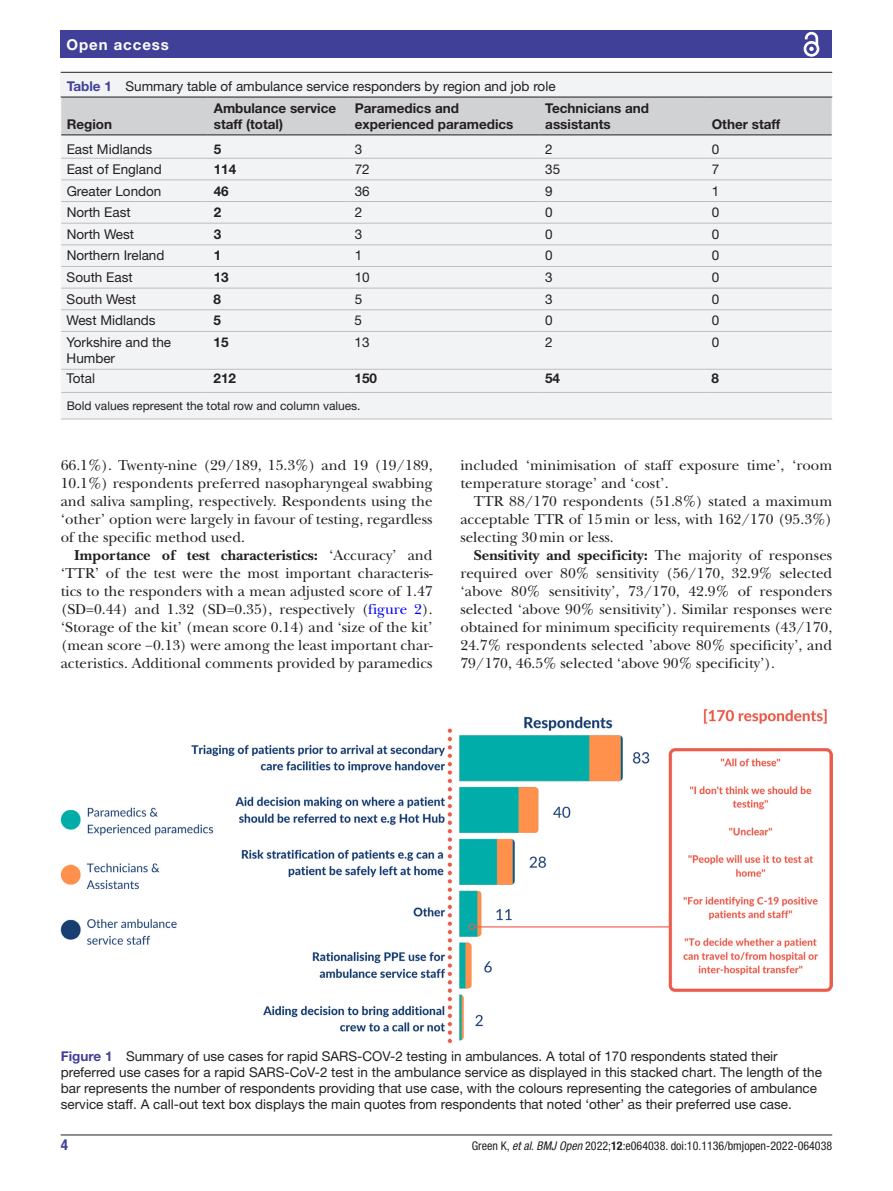
<style>
.page{position:relative;width:893px;height:1191px;background:#fff}
.page>*{position:absolute;margin:0;border:0;box-sizing:border-box;transform-origin:0 0}
.t1{font:15px/18px "New Baskerville";color:#231f20;text-align:justify}
.t2{font:700 15px "Helvetica Neue LT Std";letter-spacing:.065em;color:#fff}
.t3{font:700 condensed 15px "Helvetica Neue LT Std";color:#414099}
.t4{font:13.5px/16.2px "Helvetica Neue LT Std";color:#231f20}
.t5{font:700 13.5px/16.2px "Helvetica Neue LT Std";color:#231f20}
.t6{font:condensed 12px "Helvetica Neue LT Std";color:#231f20}
.t7{font:12px "Helvetica Neue LT Std";color:#231f20}
.s1{font-weight:700;color:#414099}
.s2{font-weight:700}
.s3{color:#00f}
.s4{font-style:italic}
</style>
<div class="page">
<hr style="left:61px;top:1134px;width:771px;height:1px;background:#231f20">
<div style="left:61px;top:31px;width:771px;height:27px;background:#414099"></div>
<svg style="left:803px;top:31px;width:17px;height:26px"></svg>
<div style="left:61px;top:73px;width:771px;height:346px;background:#f2f3f4"></div>
<hr style="left:61px;top:72px;width:771px;height:1px;background:#231f20">
<hr style="left:61px;top:331px;width:147px;height:1px;background:#bcbdc0">
<hr style="left:208px;top:331px;width:141px;height:1px;background:#bcbdc0">
<hr style="left:349px;top:331px;width:190px;height:1px;background:#bcbdc0">
<hr style="left:539px;top:331px;width:167px;height:1px;background:#bcbdc0">
<hr style="left:706px;top:331px;width:126px;height:1px;background:#bcbdc0">
<hr style="left:61px;top:369px;width:147px;height:1px;background:#bcbdc0">
<hr style="left:208px;top:369px;width:141px;height:1px;background:#bcbdc0">
<hr style="left:208px;top:392px;width:141px;height:1px;background:#bcbdc0">
<hr style="left:349px;top:369px;width:190px;height:1px;background:#bcbdc0">
<hr style="left:349px;top:392px;width:190px;height:1px;background:#bcbdc0">
<hr style="left:539px;top:369px;width:167px;height:1px;background:#bcbdc0">
<hr style="left:539px;top:392px;width:167px;height:1px;background:#bcbdc0">
<hr style="left:706px;top:369px;width:126px;height:1px;background:#bcbdc0">
<hr style="left:706px;top:392px;width:126px;height:1px;background:#bcbdc0">
<hr style="left:61px;top:392px;width:147px;height:1px;background:#bcbdc0">
<hr style="left:61px;top:419px;width:147px;height:1px;background:#bcbdc0">
<hr style="left:208px;top:419px;width:141px;height:1px;background:#bcbdc0">
<hr style="left:349px;top:419px;width:190px;height:1px;background:#bcbdc0">
<hr style="left:539px;top:419px;width:167px;height:1px;background:#bcbdc0">
<hr style="left:706px;top:419px;width:126px;height:1px;background:#bcbdc0">
<svg style="left:60px;top:97px;width:773px;height:214px"></svg>
<img style="left:61px;top:709px;width:771px;height:334px">
<p class="t2" style="left:66px;top:35px;width:104px">Open access</p>
<p class="t4" style="left:67px;top:78px;width:490px"><span class="s1">Table 1</span> Summary table of ambulance service responders by region and job role</p>
<p class="t5" style="left:67px;top:116px;width:47px">Region</p>
<p class="t5" style="left:214px;top:99px;width:124px">Ambulance service staff (total)</p>
<p class="t5" style="left:355px;top:99px;width:160px">Paramedics and experienced paramedics</p>
<p class="t5" style="left:545px;top:99px;width:105px">Technicians and assistants</p>
<p class="t5" style="left:712px;top:116px;width:70px">Other staff</p>
<p class="t4" style="left:67px;top:141px;width:87px">East Midlands</p>
<p class="t5" style="left:214px;top:140px;width:9px">5</p>
<p class="t4" style="left:355px;top:141px;width:9px">3</p>
<p class="t4" style="left:545px;top:141px;width:9px">2</p>
<p class="t4" style="left:712px;top:141px;width:9px">0</p>
<p class="t4" style="left:67px;top:161px;width:97px">East of England</p>
<p class="t5" style="left:214px;top:161px;width:24px">114</p>
<p class="t4" style="left:355px;top:161px;width:17px">72</p>
<p class="t4" style="left:545px;top:161px;width:17px">35</p>
<p class="t4" style="left:712px;top:161px;width:9px">7</p>
<p class="t4" style="left:67px;top:182px;width:96px">Greater London</p>
<p class="t5" style="left:214px;top:182px;width:17px">46</p>
<p class="t4" style="left:355px;top:182px;width:17px">36</p>
<p class="t4" style="left:545px;top:182px;width:9px">9</p>
<p class="t4" style="left:712px;top:182px;width:9px">1</p>
<p class="t4" style="left:67px;top:204px;width:66px">North East</p>
<p class="t5" style="left:214px;top:204px;width:9px">2</p>
<p class="t4" style="left:355px;top:204px;width:9px">2</p>
<p class="t4" style="left:545px;top:204px;width:9px">0</p>
<p class="t4" style="left:712px;top:204px;width:9px">0</p>
<p class="t4" style="left:67px;top:226px;width:69px">North West</p>
<p class="t5" style="left:214px;top:226px;width:9px">3</p>
<p class="t4" style="left:355px;top:226px;width:9px">3</p>
<p class="t4" style="left:545px;top:226px;width:9px">0</p>
<p class="t4" style="left:712px;top:226px;width:9px">0</p>
<p class="t4" style="left:67px;top:247px;width:99px">Northern Ireland</p>
<p class="t5" style="left:214px;top:247px;width:9px">1</p>
<p class="t4" style="left:355px;top:247px;width:9px">1</p>
<p class="t4" style="left:545px;top:247px;width:9px">0</p>
<p class="t4" style="left:712px;top:247px;width:9px">0</p>
<p class="t4" style="left:67px;top:269px;width:68px">South East</p>
<p class="t5" style="left:214px;top:269px;width:17px">13</p>
<p class="t4" style="left:355px;top:269px;width:17px">10</p>
<p class="t4" style="left:545px;top:269px;width:9px">3</p>
<p class="t4" style="left:712px;top:269px;width:9px">0</p>
<p class="t4" style="left:67px;top:291px;width:71px">South West</p>
<p class="t5" style="left:214px;top:290px;width:9px">8</p>
<p class="t4" style="left:355px;top:291px;width:9px">5</p>
<p class="t4" style="left:545px;top:291px;width:9px">3</p>
<p class="t4" style="left:712px;top:291px;width:9px">0</p>
<p class="t4" style="left:67px;top:312px;width:91px">West Midlands</p>
<p class="t5" style="left:214px;top:312px;width:9px">5</p>
<p class="t4" style="left:355px;top:312px;width:9px">5</p>
<p class="t4" style="left:545px;top:312px;width:9px">0</p>
<p class="t4" style="left:712px;top:312px;width:9px">0</p>
<p class="t4" style="left:67px;top:334px;width:106px">Yorkshire and the<br>Humber</p>
<p class="t5" style="left:214px;top:334px;width:17px">15</p>
<p class="t4" style="left:355px;top:334px;width:17px">13</p>
<p class="t4" style="left:545px;top:334px;width:9px">2</p>
<p class="t4" style="left:712px;top:334px;width:9px">0</p>
<p class="t4" style="left:67px;top:370px;width:30px">Total</p>
<p class="t5" style="left:214px;top:370px;width:24px">212</p>
<p class="t5" style="left:355px;top:370px;width:24px">150</p>
<p class="t5" style="left:545px;top:370px;width:17px">54</p>
<p class="t5" style="left:712px;top:370px;width:9px">8</p>
<p class="t7" style="left:67px;top:398px;width:295px">Bold values represent the total row and column values.</p>
<p class="t1" style="left:61px;top:456px;width:373px">66.1%). Twenty-nine (29/189, 15.3%) and 19 (19/189, 10.1%) respondents preferred nasopharyngeal swabbing and saliva sampling, respectively. Respondents using the ‘other’ option were largely in favour of testing, regardless of the specific method used.</p>
<p class="t1" style="left:61px;top:546px;width:373px;text-indent:14px"><span class="s2">Importance of test characteristics:</span> ‘Accuracy’ and ‘TTR’ of the test were the most important characteris&shy;tics to the responders with a mean adjusted score of 1.47 (SD=0.44) and 1.32 (SD=0.35), respectively (<span class="s3">figure 2</span>). ‘Storage of the kit’ (mean score 0.14) and ‘size of the kit’ (mean score −0.13) were among the least important char&shy;acteristics. Additional comments provided by paramedics</p>
<p class="t1" style="left:460px;top:456px;width:373px">included ‘minimisation of staff exposure time’, ‘room temperature storage’ and ‘cost’.</p>
<p class="t1" style="left:460px;top:492px;width:373px;text-indent:13px">TTR 88/170 respondents (51.8%) stated a maximum acceptable TTR of 15min or less, with 162/170 (95.3%) selecting 30min or less.</p>
<p class="t1" style="left:460px;top:546px;width:373px;text-indent:13px"><span class="s2">Sensitivity and specificity:</span> The majority of responses required over 80% sensitivity (56/170, 32.9% selected ‘above 80% sensitivity’, 73/170, 42.9% of responders selected ‘above 90% sensitivity’). Similar responses were obtained for minimum specificity requirements (43/170, 24.7% respondents selected ’above 80% specificity’, and 79/170, 46.5% selected ‘above 90% specificity’).</p>
<p class="t4" style="left:61px;top:1047px;width:763px"><span class="s1">Figure 1</span> Summary of use cases for rapid SARS-COV-2 testing in ambulances. A total of 170 respondents stated their preferred use cases for a rapid SARS-CoV-2 test in the ambulance service as displayed in this stacked chart. The length of the bar represents the number of respondents providing that use case, with the colours representing the categories of ambulance service staff. A call-out text box displays the main quotes from respondents that noted ‘other’ as their preferred use case.</p>
<p class="t3" style="left:61px;top:1135px;width:9px">4</p>
<p class="t6" style="left:472px;top:1138px;width:362px">Green K, <span class="s4">et al</span>. <span class="s4">BMJ Open</span> 2022;<span class="s2">12</span>:e064038. doi:10.1136/bmjopen-2022-064038</p>
</div>
